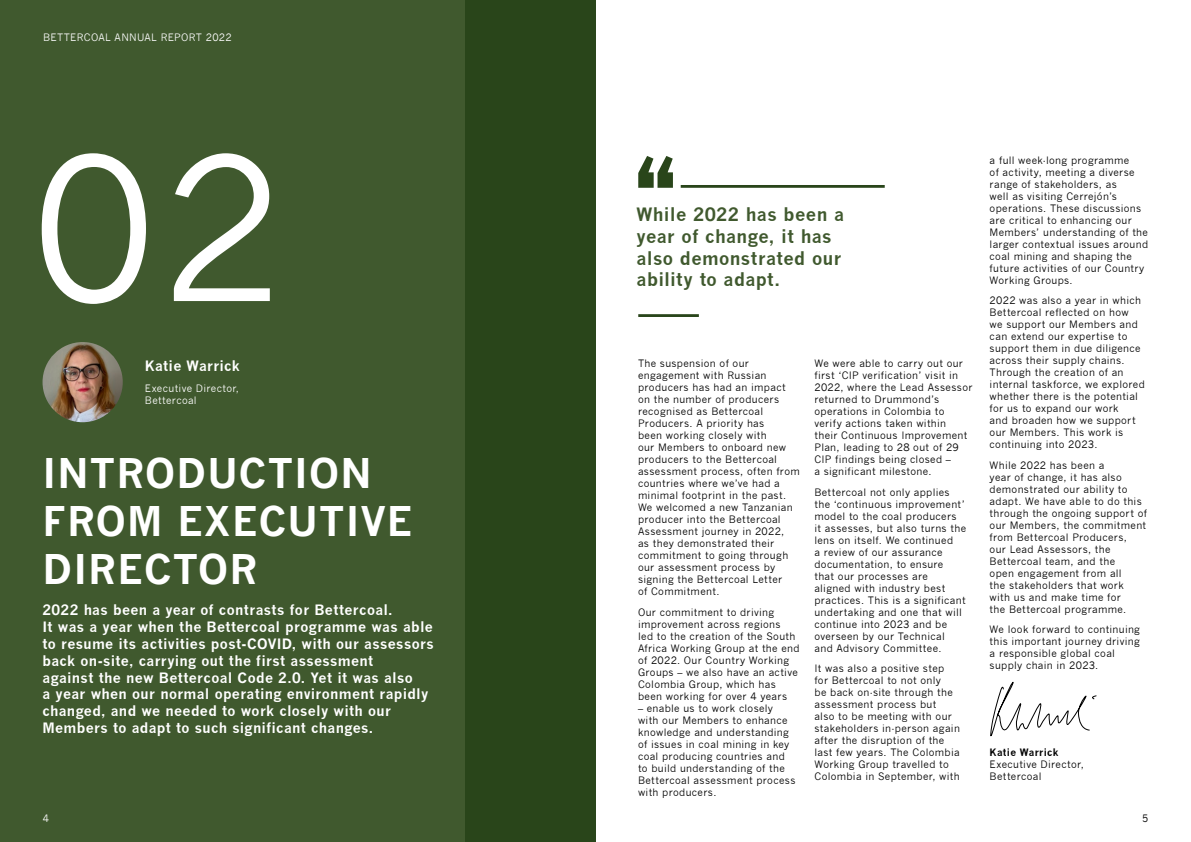
<style>
.page{position:relative;width:1191px;height:842px;background:#fff}
.page>*{position:absolute;margin:0;border:0;box-sizing:border-box;transform-origin:0 0}
.t1{font:195.8px "News Gothic";color:#fff}
.t2{font:700 40px/48px "News Gothic";letter-spacing:.03em;color:#fff}
.t3{font:700 18px/21.6px "News Gothic";letter-spacing:.02em;color:#40592e}
.t4{font:700 14px/16.8px "News Gothic";letter-spacing:.02em;color:#fff}
.t5{font:10px/12px "News Gothic";letter-spacing:.03em;color:#000}
.t6{font:10px/12px "News Gothic";letter-spacing:.03em;color:#fff}
.t7{font:700 10px "News Gothic";letter-spacing:.025em;color:#000}
</style>
<div class="page">
<div style="left:0;top:0;width:595px;height:842px;background:#40592e"></div>
<img style="left:43px;top:342px;width:80px;height:80px;border-radius:40px">
<div style="left:465px;top:0;width:130px;height:842px;background:#29451a"></div>
<hr style="left:680px;top:185px;width:204px;height:3px;background:#29451a">
<hr style="left:638px;top:314px;width:61px;height:3px;background:#29451a">
<svg style="left:638px;top:156px;width:35px;height:32px"></svg>
<svg style="left:990px;top:681px;width:107px;height:56px"></svg>
<p class="t6" style="left:43px;top:32px;width:190px">BETTERCOAL ANNUAL REPORT 2022</p>
<h1 class="t1" style="left:32px;top:117px;width:252px">02</h1>
<h3 class="t4" style="left:145px;top:357px;width:96px">Katie Warrick</h3>
<p class="t6" style="left:145px;top:382px;width:96px">Executive Director,<br>Bettercoal</p>
<h2 class="t2" style="left:43px;top:449px;width:371px">INTRODUCTION<br>FROM EXECUTIVE<br>DIRECTOR</h2>
<p class="t4" style="left:43px;top:602px;width:393px">2022 has been a year of contrasts for Bettercoal.<br>It was a year when the Bettercoal programme was able to resume its activities post-COVID, with our assessors back on-site, carrying out the first assessment<br>against the new Bettercoal Code 2.0. Yet it was also<br>a year when our normal operating environment rapidly changed, and we needed to work closely with our Members to adapt to such significant changes.</p>
<p class="t6" style="left:43px;top:813px;width:8px">4</p>
<h3 class="t3" style="left:636px;top:204px;width:209px">While 2022 has been a year of change, it has also demonstrated our ability to adapt.</h3>
<p class="t5" style="left:638px;top:358px;width:163px">The suspension of our engagement with Russian producers has had an impact on the number of producers recognised as Bettercoal<br>Producers. A priority has<br>been working closely with<br>our Members to onboard new producers to the Bettercoal assessment process, often from countries where we’ve had a minimal footprint in the past.<br>We welcomed a new Tanzanian producer into the Bettercoal<br>Assessment journey in 2022,<br>as they demonstrated their commitment to going through our assessment process by signing the Bettercoal Letter<br>of Commitment.</p>
<p class="t5" style="left:638px;top:606px;width:163px">Our commitment to driving improvement across regions<br>led to the creation of the South<br>Africa Working Group at the end of 2022. Our Country Working<br>Groups – we also have an active<br>Colombia Group, which has been working for over 4 years</p>
<p class="t5" style="left:638px;top:702px;width:159px">– enable us to work closely with our Members to enhance knowledge and understanding of issues in coal mining in key coal producing countries and to build understanding of the<br>Bettercoal assessment process with producers.</p>
<p class="t5" style="left:814px;top:358px;width:160px">We were able to carry out our first ‘CIP verification’ visit in<br>2022, where the Lead Assessor returned to Drummond’s operations in Colombia to verify actions taken within<br>their Continuous Improvement<br>Plan, leading to 28 out of 29<br>CIP findings being closed –<br>a significant milestone.</p>
<p class="t5" style="left:814px;top:486px;width:153px">Bettercoal not only applies the ‘continuous improvement’ model to the coal producers<br>it assesses, but also turns the lens on itself. We continued<br>a review of our assurance documentation, to ensure<br>that our processes are aligned with industry best practices. This is a significant undertaking and one that will continue into 2023 and be overseen by our Technical<br>and Advisory Committee.</p>
<p class="t5" style="left:814px;top:663px;width:147px">It was also a positive step for Bettercoal to not only<br>be back on-site through the assessment process but<br>also to be meeting with our stakeholders in-person again after the disruption of the last few years. The Colombia<br>Working Group travelled to<br>Colombia in September, with</p>
<p class="t5" style="left:989px;top:154px;width:160px">a full week-long programme<br>of activity, meeting a diverse range of stakeholders, as<br>well as visiting Cerrejón’s operations. These discussions are critical to enhancing our<br>Members’ understanding of the larger contextual issues around coal mining and shaping the future activities of our Country<br>Working Groups.</p>
<p class="t5" style="left:989px;top:295px;width:157px">2022 was also a year in which<br>Bettercoal reflected on how<br>we support our Members and can extend our expertise to support them in due diligence across their supply chains.<br>Through the creation of an internal taskforce, we explored whether there is the potential for us to expand our work<br>and broaden how we support our Members. This work is continuing into 2023.</p>
<p class="t5" style="left:989px;top:459px;width:159px">While 2022 has been a<br>year of change, it has also demonstrated our ability to adapt. We have able to do this through the ongoing support of our Members, the commitment from Bettercoal Producers,<br>our Lead Assessors, the<br>Bettercoal team, and the<br>open engagement from all<br>the stakeholders that work<br>with us and make time for<br>the Bettercoal programme.</p>
<p class="t5" style="left:989px;top:624px;width:152px">We look forward to continuing this important journey driving a responsible global coal supply chain in 2023.</p>
<p class="t7" style="left:989px;top:746px;width:70px">Katie Warrick</p>
<p class="t5" style="left:989px;top:758px;width:96px">Executive Director,<br>Bettercoal</p>
<p class="t5" style="left:1142px;top:813px;width:8px">5</p>
</div>
